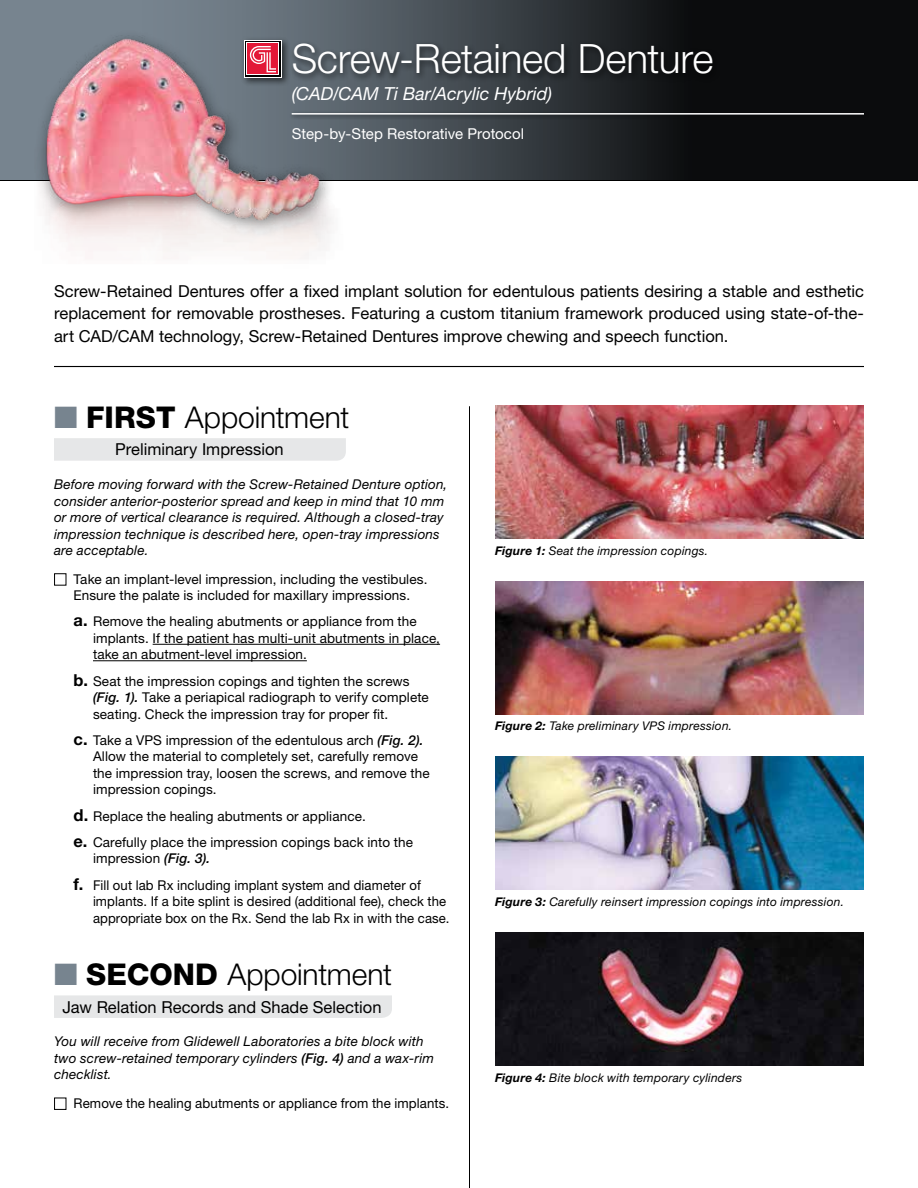
<style>
.page{position:relative;width:918px;height:1188px;background:#fff}
.page>*{position:absolute;margin:0;border:0;box-sizing:border-box;transform-origin:0 0}
.t1{font:300 40.5px "Helvetica Neue LT Std";letter-spacing:-.005em;color:#fff}
.t2{font:300 30px "Helvetica Neue LT Std";letter-spacing:-.005em;color:#000}
.t3{font:italic 18px "Helvetica Neue LT Std";color:#fff}
.t4{font:16.5px/22.5px "Helvetica Neue LT Std";color:#000;text-align:justify}
.t5{font:15px "Helvetica Neue LT Std";letter-spacing:.005em;color:#fff}
.t6{font:13.5px/16.5px "Helvetica Neue LT Std";letter-spacing:.01em;color:#000}
.t7{font:italic 13.5px/16.5px "Helvetica Neue LT Std";letter-spacing:.015em;color:#000}
.t8{font:italic 12px "Helvetica Neue LT Std";letter-spacing:.015em;color:#000}
.s1{color:#77848f}
.s2{font-weight:800}
.s3{font-weight:700;font-size:16.5px}
.s4{font-weight:500;font-style:italic}
.s5{font-weight:500}
.s6{font-weight:700}
</style>
<div class="page">
<svg style="left:0;top:0;width:918px;height:180px;background:#2e3337"></svg>
<div style="left:30px;top:30px;width:321px;height:247px;background:#000;opacity:.5"></div>
<img style="left:35px;top:35px;width:313px;height:229px">
<div style="left:289px;top:110px;width:581px;height:11px;background:#000;opacity:.7"></div>
<hr style="left:292px;top:113px;width:572px;height:2px;background:#fff">
<div style="left:290px;top:40px;width:431px;height:42px;background:#000;opacity:.6"></div>
<div style="left:240px;top:36px;width:50px;height:50px;background:#000;opacity:.6"></div>
<div style="left:244px;top:40px;width:38px;height:38px;background:#fff"></div>
<div style="left:245px;top:41px;width:36px;height:36px;background:linear-gradient(to right,#000,#000)"></div>
<svg style="left:247px;top:43px;width:32px;height:32px"></svg>
<div style="left:248px;top:44px;width:30px;height:30px;background:#e31837"></div>
<svg style="left:250px;top:46px;width:26px;height:26px"></svg>
<img style="left:495px;top:405px;width:369px;height:133px">
<img style="left:495px;top:581px;width:369px;height:133px">
<img style="left:495px;top:757px;width:369px;height:133px">
<img style="left:495px;top:933px;width:369px;height:132px">
<hr style="left:54px;top:366px;width:810px;height:1px;background:#000">
<hr style="left:153px;top:644px;width:287px;height:1px;background:#000">
<hr style="left:93px;top:660px;width:214px;height:1px;background:#000">
<div style="left:54px;top:438px;width:292px;height:23px;background:#e6e7e8"></div>
<div style="left:54px;top:574px;width:12px;height:11px;border:1px solid #000"></div>
<div style="left:54px;top:995px;width:338px;height:23px;background:#e6e7e8"></div>
<div style="left:54px;top:1098px;width:12px;height:12px;border:1px solid #000"></div>
<hr style="left:469px;top:406px;width:1px;height:782px;background:#000">
<h1 class="t1" style="left:292px;top:34px;width:423px">Screw-Retained Denture</h1>
<h3 class="t3" style="left:292px;top:82px;width:262px">(CAD/CAM Ti Bar/Acrylic Hybrid)</h3>
<p class="t5" style="left:292px;top:125px;width:234px">Step-by-Step Restorative Protocol</p>
<p class="t4" style="left:54px;top:280px;width:812px">Screw-Retained Dentures offer a fixed implant solution for edentulous patients desiring a stable and esthetic replacement for removable prostheses. Featuring a custom titanium framework produced using state-of-the&shy;art CAD/CAM technology, Screw-Retained Dentures improve chewing and speech function.</p>
<h2 class="t2" style="left:54px;top:399px;width:297px"><span class="s1">■</span> <span class="s2">FIRST</span> Appointment</h2>
<p class="t4" style="left:115px;top:438px;width:170px">Preliminary Impression</p>
<p class="t7" style="left:54px;top:476px;width:395px">Before moving forward with the Screw-Retained Denture option, consider anterior-posterior spread and keep in mind that 10 mm or more of vertical clearance is required. Although a closed-tray impression technique is described here, open-tray impressions are acceptable.</p>
<p class="t6" style="left:74px;top:570px;width:355px">Take an implant-level impression, including the vestibules.<br>Ensure the palate is included for maxillary impressions.</p>
<p class="t6" style="left:93px;top:613px;width:349px;text-indent:-20px"><span class="s3">a.</span> Remove the healing abutments or appliance from the implants. If the patient has multi-unit abutments in place, take an abutment-level impression.</p>
<p class="t6" style="left:93px;top:672px;width:337px;text-indent:-20px"><span class="s3">b.</span> Seat the impression copings and tighten the screws <span class="s4">(Fig. 1).</span> Take a periapical radiograph to verify complete seating. Check the impression tray for proper fit.</p>
<p class="t6" style="left:93px;top:732px;width:338px;text-indent:-20px"><span class="s3">c.</span> Take a VPS impression of the edentulous arch <span class="s4">(Fig. 2).<br></span>Allow the material to completely set, carefully remove the impression tray, loosen the screws, and remove the impression copings.</p>
<p class="t6" style="left:74px;top:803px;width:341px;line-height:26.2px"><span class="s3">d.</span> Replace the healing abutments or appliance.<br><span class="s3">e.</span> Carefully place the impression copings back into the</p>
<p class="t6" style="left:74px;top:845px;width:349px;line-height:26.2px;text-indent:20px">impression <span class="s4">(Fig. 3).<br></span><span class="s3">f.</span> Fill out lab Rx including implant system and diameter of</p>
<p class="t6" style="left:93px;top:893px;width:358px">implants. If a bite splint is desired (additional fee), check the appropriate box on the Rx. Send the lab Rx in with the case.</p>
<h2 class="t2" style="left:54px;top:956px;width:339px"><span class="s1">■</span> <span class="s2">SECOND</span> Appointment</h2>
<p class="t4" style="left:62px;top:995px;width:321px">Jaw Relation Records and Shade Selection</p>
<p class="t7" style="left:54px;top:1033px;width:382px">You will receive from Glidewell Laboratories a bite block with two screw-retained temporary cylinders <span class="s5">(Fig. 4)</span> and a wax-rim checklist.</p>
<p class="t6" style="left:74px;top:1095px;width:377px">Remove the healing abutments or appliance from the implants.</p>
<p class="t8" style="left:495px;top:543px;width:215px"><span class="s6">Figure 1:</span> Seat the impression copings.</p>
<p class="t8" style="left:495px;top:719px;width:239px"><span class="s6">Figure 2:</span> Take preliminary VPS impression.</p>
<p class="t8" style="left:495px;top:895px;width:351px"><span class="s6">Figure 3:</span> Carefully reinsert impression copings into impression.</p>
<p class="t8" style="left:495px;top:1070px;width:249px"><span class="s6">Figure 4:</span> Bite block with temporary cylinders</p>
</div>
